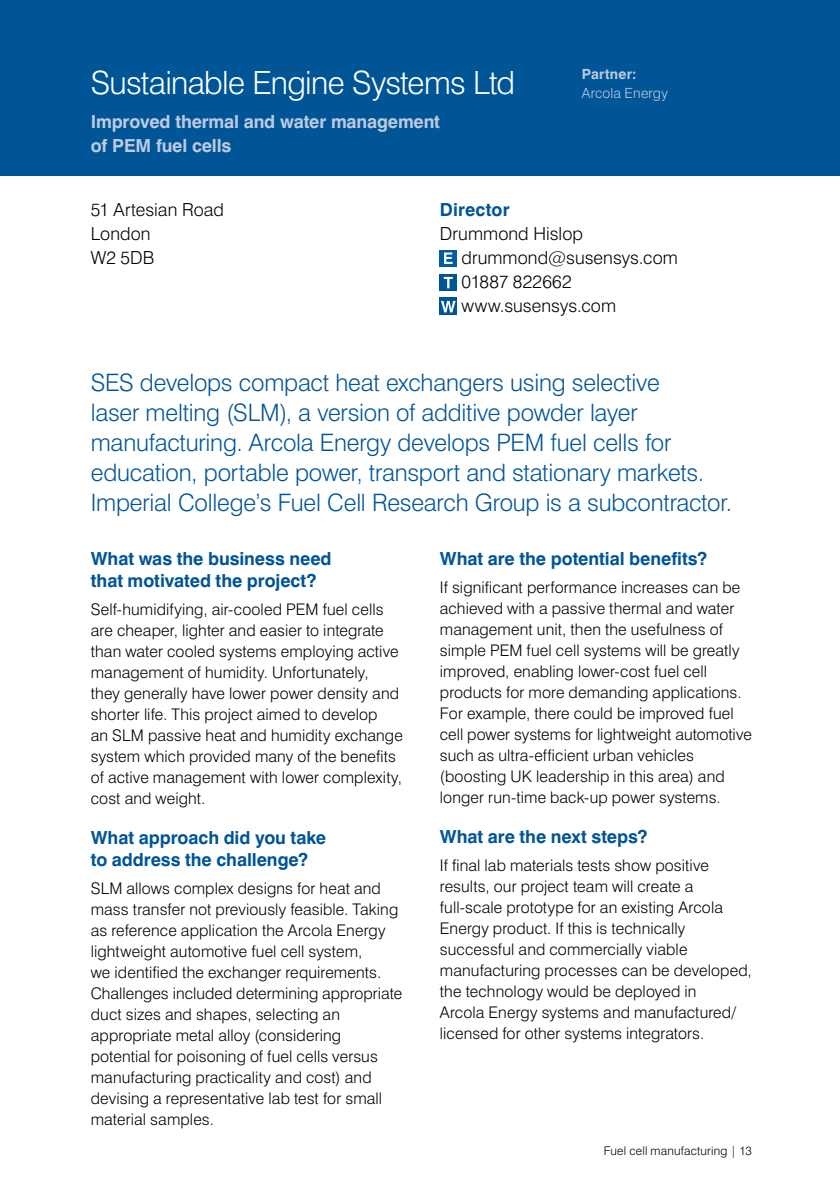
<style>
.page{position:relative;width:840px;height:1191px;background:#fff}
.page>*{position:absolute;margin:0;border:0;box-sizing:border-box;transform-origin:0 0}
.t1{font:300 32px "Swiss 721 BT";letter-spacing:-.025em;color:#fff}
.t2{font:300 24px/30px "Swiss 721 BT";letter-spacing:-.01em;color:#005596}
.t3{font:700 18px/22px "Swiss 721 BT";letter-spacing:-.005em;color:#005596}
.t4{font:300 18px/24px "Swiss 721 BT";letter-spacing:.005em;color:#000}
.t5{font:700 18px/24px "Swiss 721 BT";letter-spacing:-.01em;color:#becae2}
.t6{font:300 16px/21px "Swiss 721 BT";letter-spacing:.005em;color:#000}
.t7{font:300 14px "Swiss 721 BT";letter-spacing:.015em;color:#becae2}
.t8{font:700 14px "Swiss 721 BT";letter-spacing:.015em;color:#becae2}
.t9{font:300 12px "Swiss 721 BT";letter-spacing:.015em;color:#000}
</style>
<div class="page">
<div style="left:0;top:0;width:839px;height:176px;background:#005596"></div>
<div style="left:439px;top:250px;width:17px;height:17px;background:#005da1"></div>
<svg style="left:444px;top:252px;width:8px;height:12px"></svg>
<div style="left:439px;top:274px;width:17px;height:17px;background:#005596"></div>
<svg style="left:443px;top:277px;width:9px;height:11px"></svg>
<svg style="left:439px;top:298px;width:17px;height:17px"></svg>
<svg style="left:441px;top:301px;width:14px;height:11px"></svg>
<h1 class="t1" style="left:91px;top:63px;width:425px">Sustainable Engine Systems Ltd</h1>
<p class="t5" style="left:91px;top:109px;width:350px">Improved thermal and water management of PEM fuel cells</p>
<p class="t8" style="left:581px;top:66px;width:56px">Partner:</p>
<p class="t7" style="left:581px;top:84px;width:88px">Arcola Energy</p>
<p class="t4" style="left:91px;top:197px;width:135px">51 Artesian Road<br>London<br>W2 5DB</p>
<p class="t3" style="left:439px;top:198px;width:71px">Director</p>
<p class="t4" style="left:461px;top:221px;width:218px;text-indent:-22px">Drummond Hislop drummond@susensys.com<br>01887 822662 www.susensys.com</p>
<p class="t2" style="left:91px;top:367px;width:642px">SES develops compact heat exchangers using selective<br>laser melting (SLM), a version of additive powder layer manufacturing. Arcola Energy develops PEM fuel cells for education, portable power, transport and stationary markets.<br>Imperial College’s Fuel Cell Research Group is a subcontractor.</p>
<p class="t3" style="left:91px;top:547px;width:242px">What was the business need that motivated the project?</p>
<p class="t6" style="left:91px;top:598px;width:313px">Self-humidifying, air-cooled PEM fuel cells are cheaper, lighter and easier to integrate than water cooled systems employing active management of humidity. Unfortunately,<br>they generally have lower power density and shorter life. This project aimed to develop<br>an SLM passive heat and humidity exchange system which provided many of the benefits of active management with lower complexity, cost and weight.</p>
<p class="t3" style="left:91px;top:826px;width:237px">What approach did you take to address the challenge?</p>
<p class="t6" style="left:91px;top:877px;width:313px">SLM allows complex designs for heat and mass transfer not previously feasible. Taking as reference application the Arcola Energy lightweight automotive fuel cell system,<br>we identified the exchanger requirements.<br>Challenges included determining appropriate duct sizes and shapes, selecting an appropriate metal alloy (considering potential for poisoning of fuel cells versus manufacturing practicality and cost) and devising a representative lab test for small material samples.</p>
<p class="t3" style="left:439px;top:547px;width:269px">What are the potential benefits?</p>
<p class="t6" style="left:439px;top:576px;width:313px">If significant performance increases can be achieved with a passive thermal and water management unit, then the usefulness of simple PEM fuel cell systems will be greatly improved, enabling lower-cost fuel cell products for more demanding applications.<br>For example, there could be improved fuel cell power systems for lightweight automotive such as ultra-efficient urban vehicles (boosting UK leadership in this area) and longer run-time back-up power systems.</p>
<p class="t3" style="left:439px;top:825px;width:209px">What are the next steps?</p>
<p class="t6" style="left:439px;top:854px;width:313px">If final lab materials tests show positive results, our project team will create a full-scale prototype for an existing Arcola Energy product. If this is technically successful and commercially viable manufacturing processes can be developed, the technology would be deployed in<br>Arcola Energy systems and manufactured/ licensed for other systems integrators.</p>
<p class="t9" style="left:603px;top:1143px;width:150px">Fuel cell manufacturing | 13</p>
</div>
